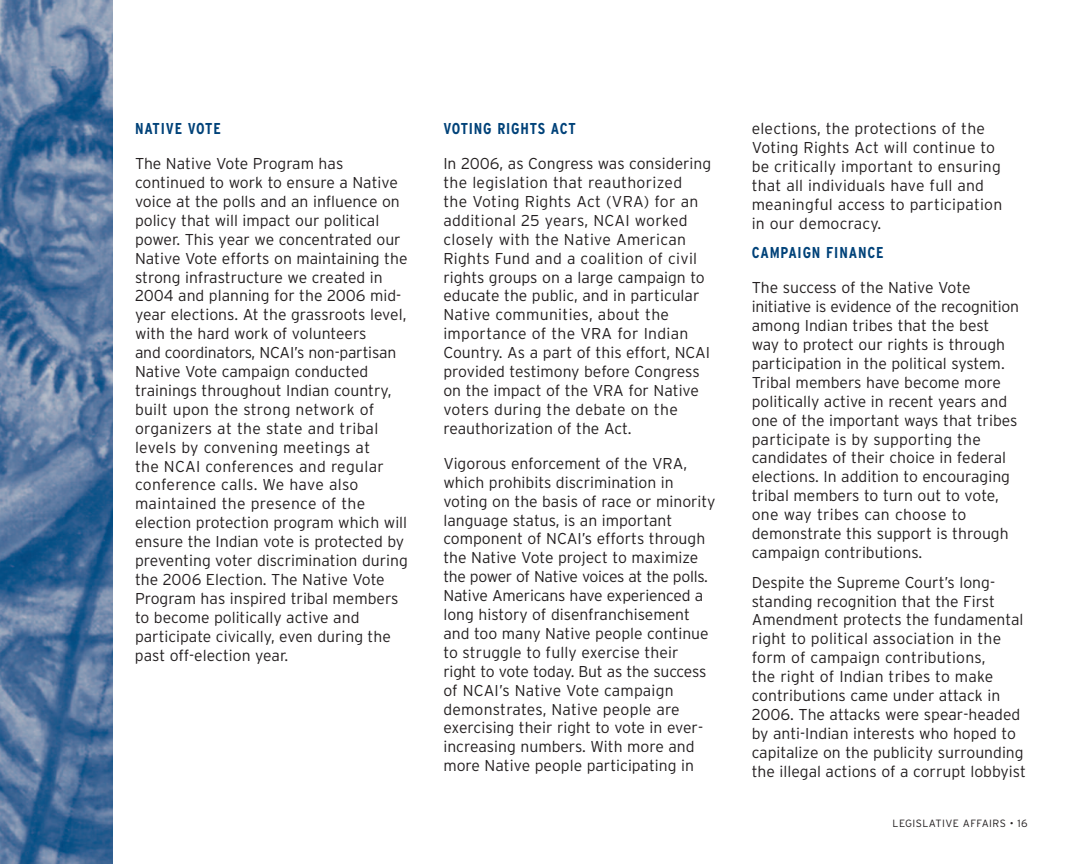
<style>
.page{position:relative;width:1080px;height:864px;background:#fff}
.page>*{position:absolute;margin:0;border:0;box-sizing:border-box;transform-origin:0 0}
.t1{font:300 15.75px/18.9px "Interstate";color:#231f20}
.t2{font:700 condensed 15.75px "Interstate";letter-spacing:.055em;color:#004279}
.t3{font:300 10.5px "Interstate";letter-spacing:.04em;color:#231f20}
</style>
<div class="page">
<img style="left:0;top:0;width:112px;height:864px">
<p class="t2" style="left:135px;top:119px;width:87px">NATIVE VOTE</p>
<p class="t1" style="left:135px;top:154px;width:274px">The Native Vote Program has continued to work to ensure a Native voice at the polls and an influence on policy that will impact our political power. This year we concentrated our Native Vote efforts on maintaining the strong infrastructure we created in 2004 and planning for the 2006 mid&shy;year elections. At the grassroots level, with the hard work of volunteers<br>and coordinators, NCAI’s non-partisan Native Vote campaign conducted trainings throughout Indian country, built upon the strong network of organizers at the state and tribal levels by convening meetings at<br>the NCAI conferences and regular conference calls. We have also maintained the presence of the election protection program which will ensure the Indian vote is protected by preventing voter discrimination during the 2006 Election. The Native Vote Program has inspired tribal members to become politically active and participate civically, even during the past off-election year.</p>
<p class="t2" style="left:443px;top:119px;width:134px">VOTING RIGHTS ACT</p>
<p class="t1" style="left:443px;top:154px;width:269px">In 2006, as Congress was considering the legislation that reauthorized<br>the Voting Rights Act (VRA) for an additional 25 years, NCAI worked closely with the Native American Rights Fund and a coalition of civil rights groups on a large campaign to educate the public, and in particular Native communities, about the importance of the VRA for Indian Country. As a part of this effort, NCAI provided testimony before Congress on the impact of the VRA for Native voters during the debate on the reauthorization of the Act.</p>
<p class="t1" style="left:443px;top:454px;width:274px">Vigorous enforcement of the VRA, which prohibits discrimination in voting on the basis of race or minority language status, is an important component of NCAI’s efforts through the Native Vote project to maximize the power of Native voices at the polls.<br>Native Americans have experienced a long history of disenfranchisement and too many Native people continue to struggle to fully exercise their right to vote today. But as the success of NCAI’s Native Vote campaign demonstrates, Native people are exercising their right to vote in ever&shy;increasing numbers. With more and more Native people participating in</p>
<p class="t1" style="left:752px;top:119px;width:252px">elections, the protections of the<br>Voting Rights Act will continue to be critically important to ensuring that all individuals have full and meaningful access to participation in our democracy.</p>
<p class="t2" style="left:752px;top:244px;width:133px">CAMPAIGN FINANCE</p>
<p class="t1" style="left:752px;top:279px;width:269px">The success of the Native Vote initiative is evidence of the recognition among Indian tribes that the best way to protect our rights is through participation in the political system.<br>Tribal members have become more politically active in recent years and one of the important ways that tribes participate is by supporting the candidates of their choice in federal elections. In addition to encouraging tribal members to turn out to vote, one way tribes can choose to demonstrate this support is through campaign contributions.</p>
<p class="t1" style="left:752px;top:573px;width:276px">Despite the Supreme Court’s long&shy;standing recognition that the First Amendment protects the fundamental right to political association in the form of campaign contributions,<br>the right of Indian tribes to make contributions came under attack in 2006. The attacks were spear-headed by anti-Indian interests who hoped to capitalize on the publicity surrounding the illegal actions of a corrupt lobbyist</p>
<p class="t3" style="left:893px;top:817px;width:137px">LEGISLATIVE AFFAIRS • 16</p>
</div>
